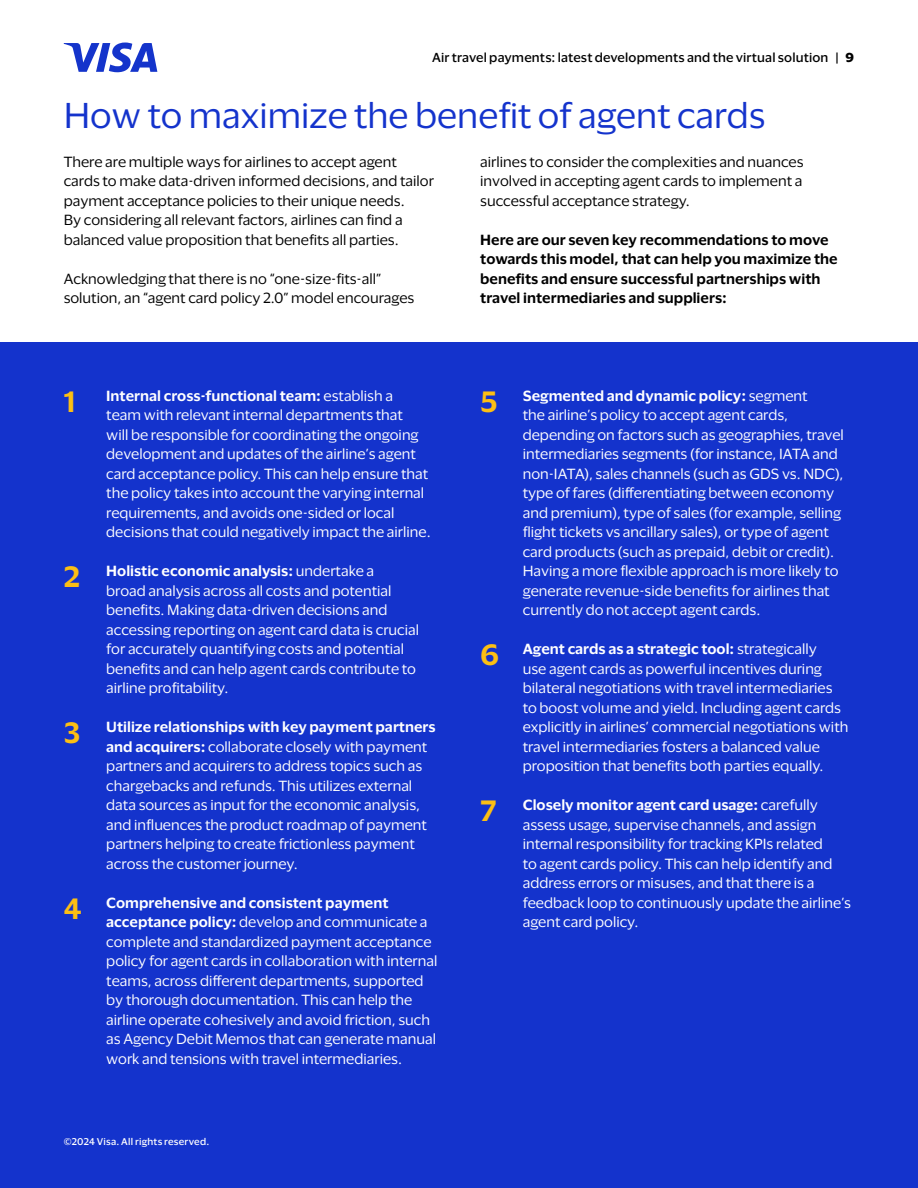
<style>
.page{position:relative;width:918px;height:1188px;background:#fff}
.page>*{position:absolute;margin:0;border:0;box-sizing:border-box;transform-origin:0 0}
.t1{font:33px "Visa Dialect";color:#1433cc}
.t2{font:13.5px/19.5px "Visa Dialect";color:#fff}
.t3{font:13.5px/19.5px "Visa Dialect";color:#000}
.t4{font:600 13.5px/19.5px "Visa Dialect";color:#000}
.t5{font:500 12px "Visa Dialect";letter-spacing:.015em;color:#000}
.t6{font:500 9px "Visa Dialect";letter-spacing:.025em;color:#fff}
.s1{font-weight:700}
.s2{font-weight:600;font-size:27px;color:#fcbf14}
.s3{font-weight:600}
</style>
<div class="page">
<svg style="left:64px;top:43px;width:93px;height:29px"></svg>
<div style="left:0;top:342px;width:918px;height:846px;background:#1433cc"></div>
<p class="t5" style="left:432px;top:48px;width:424px">Air travel payments: latest developments and the virtual solution | <span class="s1">9</span></p>
<h2 class="t1" style="left:64px;top:91px;width:703px">How to maximize the benefit of agent cards</h2>
<p class="t3" style="left:64px;top:151px;width:372px">There are multiple ways for airlines to accept agent cards to make data-driven informed decisions, and tailor payment acceptance policies to their unique needs.<br>By considering all relevant factors, airlines can find a balanced value proposition that benefits all parties.</p>
<p class="t3" style="left:64px;top:268px;width:352px">Acknowledging that there is no “one-size-fits-all” solution, an “agent card policy 2.0” model encourages</p>
<p class="t3" style="left:480px;top:151px;width:325px;text-align:justify">airlines to consider the complexities and nuances involved in accepting agent cards to implement a successful acceptance strategy.</p>
<p class="t4" style="left:480px;top:229px;width:359px">Here are our seven key recommendations to move towards this model, that can help you maximize the benefits and ensure successful partnerships with travel intermediaries and suppliers:</p>
<p class="t2" style="left:106px;top:385px;width:326px;text-indent:-43px"><span class="s2">1</span> <span class="s3">Internal cross-functional team:</span> establish a team with relevant internal departments that<br>will be responsible for coordinating the ongoing development and updates of the airline’s agent card acceptance policy. This can help ensure that the policy takes into account the varying internal requirements, and avoids one-sided or local decisions that could negatively impact the airline.</p>
<p class="t2" style="left:106px;top:561px;width:314px;text-indent:-43px"><span class="s2">2</span> <span class="s3">Holistic economic analysis:</span> undertake a<br>broad analysis across all costs and potential benefits. Making data-driven decisions and accessing reporting on agent card data is crucial for accurately quantifying costs and potential benefits and can help agent cards contribute to airline profitability.</p>
<p class="t2" style="left:106px;top:717px;width:331px;text-indent:-43px"><span class="s2">3</span> <span class="s3">Utilize relationships with key payment partners and acquirers:</span> collaborate closely with payment partners and acquirers to address topics such as chargebacks and refunds. This utilizes external data sources as input for the economic analysis, and influences the product roadmap of payment partners helping to create frictionless payment across the customer journey.</p>
<p class="t2" style="left:106px;top:892px;width:333px;text-indent:-43px"><span class="s2">4</span> <span class="s3">Comprehensive and consistent payment acceptance policy:</span> develop and communicate a complete and standardized payment acceptance policy for agent cards in collaboration with internal teams, across different departments, supported by thorough documentation. This can help the airline operate cohesively and avoid friction, such as Agency Debit Memos that can generate manual work and tensions with travel intermediaries.</p>
<p class="t6" style="left:64px;top:1135px;width:147px">©2024 Visa. All rights reserved.</p>
<p class="t2" style="left:523px;top:385px;width:323px;text-indent:-43px"><span class="s2">5</span> <span class="s3">Segmented and dynamic policy:</span> segment<br>the airline’s policy to accept agent cards, depending on factors such as geographies, travel intermediaries segments (for instance, IATA and non-IATA), sales channels (such as GDS vs. NDC), type of fares (differentiating between economy and premium), type of sales (for example, selling flight tickets vs ancillary sales), or type of agent card products (such as prepaid, debit or credit).<br>Having a more flexible approach is more likely to generate revenue-side benefits for airlines that currently do not accept agent cards.</p>
<p class="t2" style="left:523px;top:638px;width:327px;text-indent:-43px"><span class="s2">6</span> <span class="s3">Agent cards as a strategic tool:</span> strategically<br>use agent cards as powerful incentives during bilateral negotiations with travel intermediaries to boost volume and yield. Including agent cards explicitly in airlines’ commercial negotiations with travel intermediaries fosters a balanced value proposition that benefits both parties equally.</p>
<p class="t2" style="left:523px;top:794px;width:330px;text-indent:-43px"><span class="s2">7</span> <span class="s3">Closely monitor agent card usage:</span> carefully assess usage, supervise channels, and assign internal responsibility for tracking KPIs related<br>to agent cards policy. This can help identify and address errors or misuses, and that there is a feedback loop to continuously update the airline’s agent card policy.</p>
</div>
